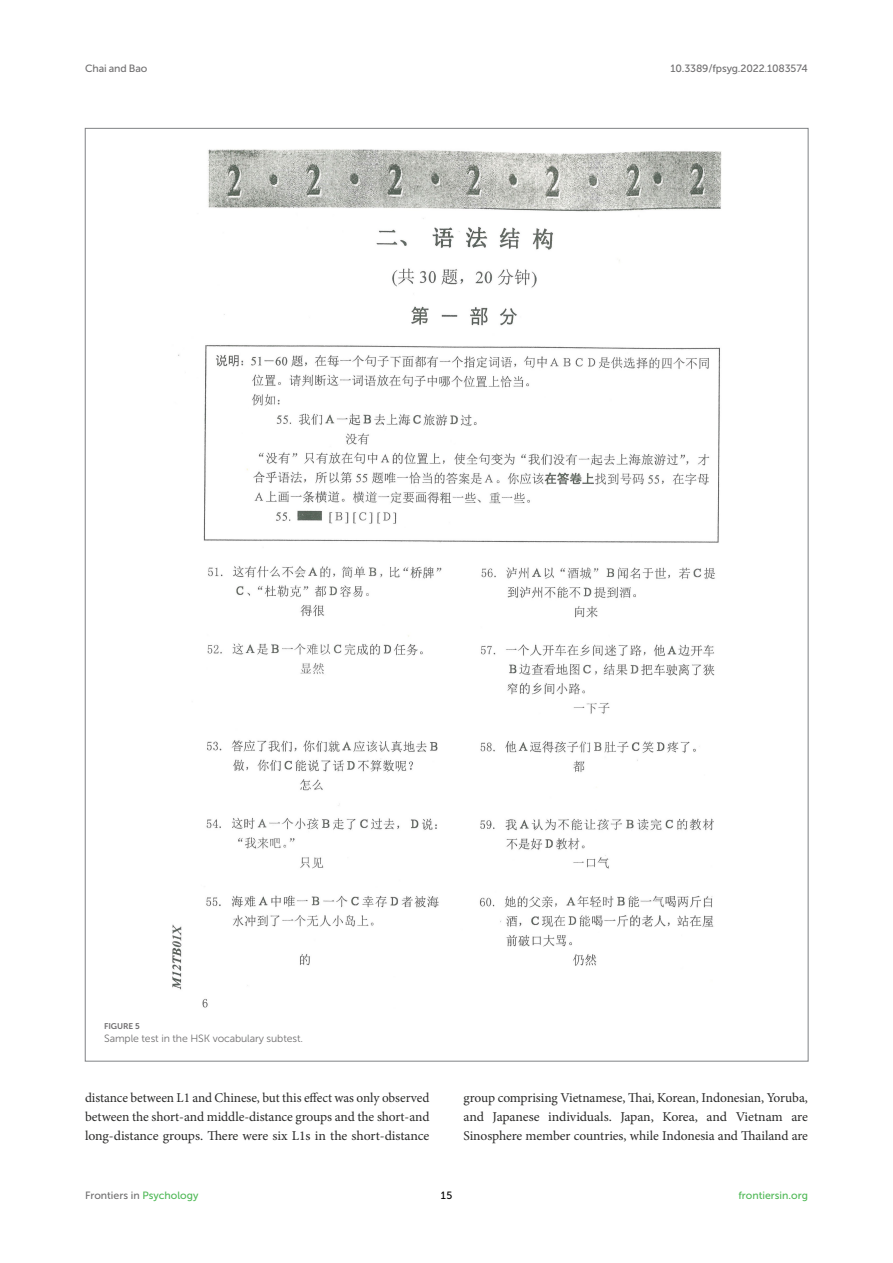
<style>
.page{position:relative;width:893px;height:1263px;background:#fff}
.page>*{position:absolute;margin:0;border:0;box-sizing:border-box;transform-origin:0 0}
.TEXT_FLUSH{font:13.5px/18.8px "Minion Pro";letter-spacing:-.01em;color:#2b2b2a;text-align:justify}
.t1{font:10.5px "Museo Sans 500";letter-spacing:-.015em;color:#706f70}
.FIG_LEG{font:10.5px "Museo Sans 300";letter-spacing:-.01em;color:#706f70}
.t2{font:10.5px "Museo Sans 500";color:#4eb855}
.t3{font:10.5px "Museo Sans 500";color:#000}
.FIG_HD{font:8.25px "Museo Sans 700";letter-spacing:-.01em;color:#706f70}
.s1{color:#4eb855}
</style>
<div class="page">
<img style="left:172px;top:149px;width:550px;height:859px">
<p class="t1" style="left:85px;top:63px;width:64px">Chai and Bao</p>
<p class="t1" style="left:671px;top:63px;width:139px">10.3389/fpsyg.2022.1083574</p>
<p class="FIG_HD" style="left:104px;top:1021px;width:37px">FIGURE 5</p>
<p class="FIG_LEG" style="left:104px;top:1033px;width:200px">Sample test in the HSK vocabulary subtest.</p>
<p class="TEXT_FLUSH" style="left:85px;top:1088px;width:346px">distance between L1 and Chinese, but this effect was only observed between the short-and middle-distance groups and the short-and long-distance groups. There were six L1s in the short-distance</p>
<p class="TEXT_FLUSH" style="left:463px;top:1088px;width:346px">group comprising Vietnamese, Thai, Korean, Indonesian, Yoruba, and Japanese individuals. Japan, Korea, and Vietnam are Sinosphere member countries, while Indonesia and Thailand are</p>
<p class="t1" style="left:85px;top:1190px;width:115px">Frontiers in <span class="s1">Psychology</span></p>
<p class="t3" style="left:441px;top:1190px;width:13px">15</p>
<p class="t2" style="left:738px;top:1190px;width:71px">frontiersin.org</p>
</div>
